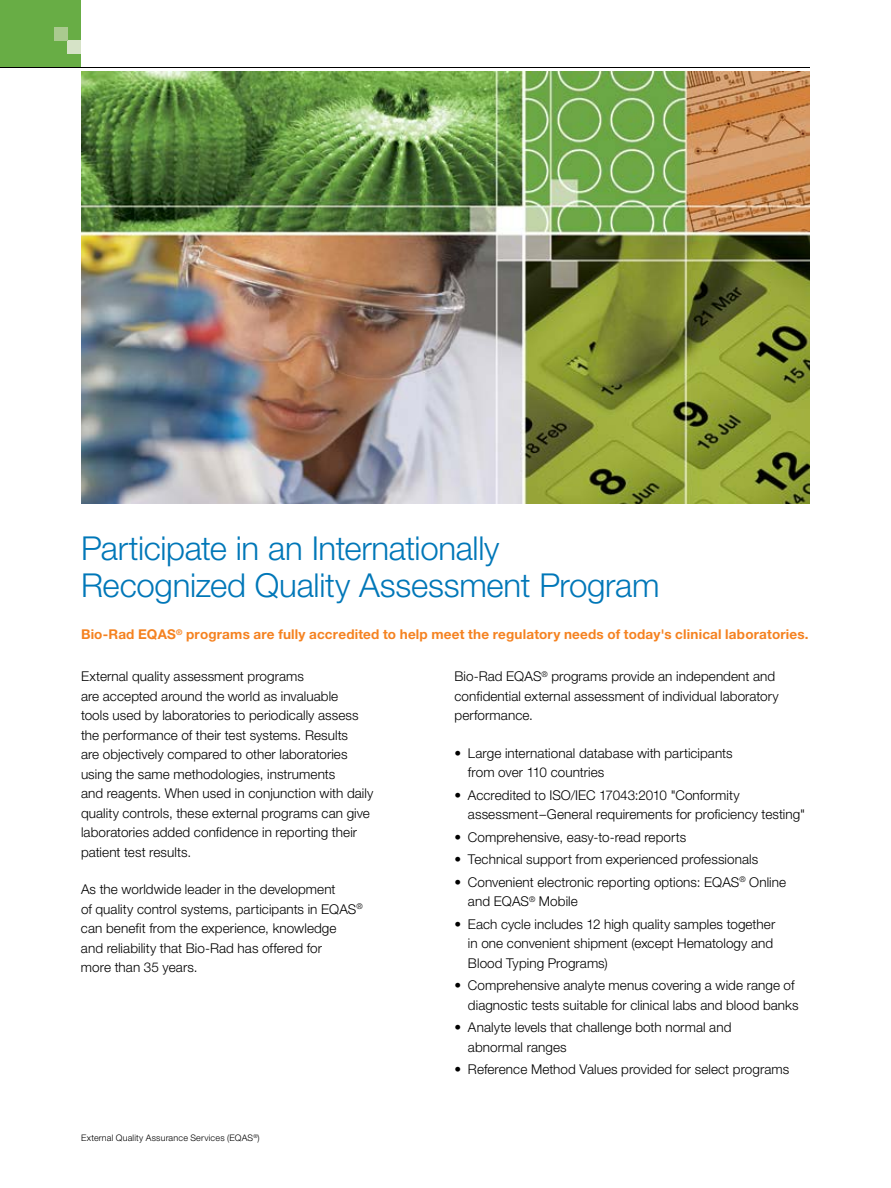
<style>
.page{position:relative;width:891px;height:1188px;background:#fff}
.page>*{position:absolute;margin:0;border:0;box-sizing:border-box;transform-origin:0 0}
.t1{font:300 33px/37.5px "Helvetica Neue LT Pro";letter-spacing:-.01em;color:#0077b8}
.t2{font:300 13.5px/19.5px "Helvetica Neue LT Pro";letter-spacing:.005em;color:#000}
.t3{font:700 13.5px "Helvetica Neue LT Pro";letter-spacing:.015em;color:#f58220}
.t4{font:300 9px "Helvetica Neue LT Pro";letter-spacing:.02em;color:#000}
</style>
<div class="page">
<div style="left:0;top:0;width:81px;height:68px;background:#68ad45"></div>
<div style="left:68px;top:40px;width:13px;height:14px;background:#d6e3c7"></div>
<div style="left:54px;top:27px;width:14px;height:13px;background:#aaca8f"></div>
<img style="left:81px;top:71px;width:729px;height:432px">
<hr style="left:0;top:67px;width:810px;height:1px;background:#000">
<h1 class="t1" style="left:81px;top:529px;width:580px">Participate in an Internationally<br>Recognized Quality Assessment Program</h1>
<p class="t3" style="left:81px;top:626px;width:729px">Bio-Rad EQAS<sup>®</sup> programs are fully accredited to help meet the regulatory needs of today's clinical laboratories.</p>
<p class="t2" style="left:81px;top:666px;width:294px">External quality assessment programs<br>are accepted around the world as invaluable<br>tools used by laboratories to periodically assess the performance of their test systems. Results<br>are objectively compared to other laboratories using the same methodologies, instruments<br>and reagents. When used in conjunction with daily quality controls, these external programs can give laboratories added confidence in reporting their patient test results.</p>
<p class="t2" style="left:81px;top:879px;width:283px">As the worldwide leader in the development<br>of quality control systems, participants in EQAS<sup>® </sup>can benefit from the experience, knowledge<br>and reliability that Bio-Rad has offered for<br>more than 35 years.</p>
<p class="t4" style="left:81px;top:1132px;width:180px">External Quality Assurance Services (EQAS<sup>®</sup>)</p>
<p class="t2" style="left:454px;top:666px;width:326px">Bio-Rad EQAS<sup>®</sup> programs provide an independent and confidential external assessment of individual laboratory performance.</p>
<p class="t2" style="left:468px;top:743px;width:266px;text-indent:-14px">• Large international database with participants from over 110 countries</p>
<p class="t2" style="left:468px;top:785px;width:339px;text-indent:-14px">• Accredited to ISO/IEC 17043:2010 "Conformity assessment–General requirements for proficiency testing"</p>
<p class="t2" style="left:454px;top:827px;width:233px">• Comprehensive, easy-to-read reports</p>
<p class="t2" style="left:454px;top:849px;width:305px">• Technical support from experienced professionals</p>
<p class="t2" style="left:468px;top:872px;width:320px;text-indent:-14px">• Convenient electronic reporting options: EQAS<sup>®</sup> Online and EQAS<sup>®</sup> Mobile</p>
<p class="t2" style="left:468px;top:914px;width:309px;text-indent:-13px">• Each cycle includes 12 high quality samples together in one convenient shipment (except Hematology and<br>Blood Typing Programs)</p>
<p class="t2" style="left:454px;top:975px;width:346px;text-align:right">• Comprehensive analyte menus covering a wide range of diagnostic tests suitable for clinical labs and blood banks</p>
<p class="t2" style="left:468px;top:1017px;width:265px;text-indent:-14px">• Analyte levels that challenge both normal and abnormal ranges</p>
<p class="t2" style="left:454px;top:1059px;width:336px">• Reference Method Values provided for select programs</p>
</div>
